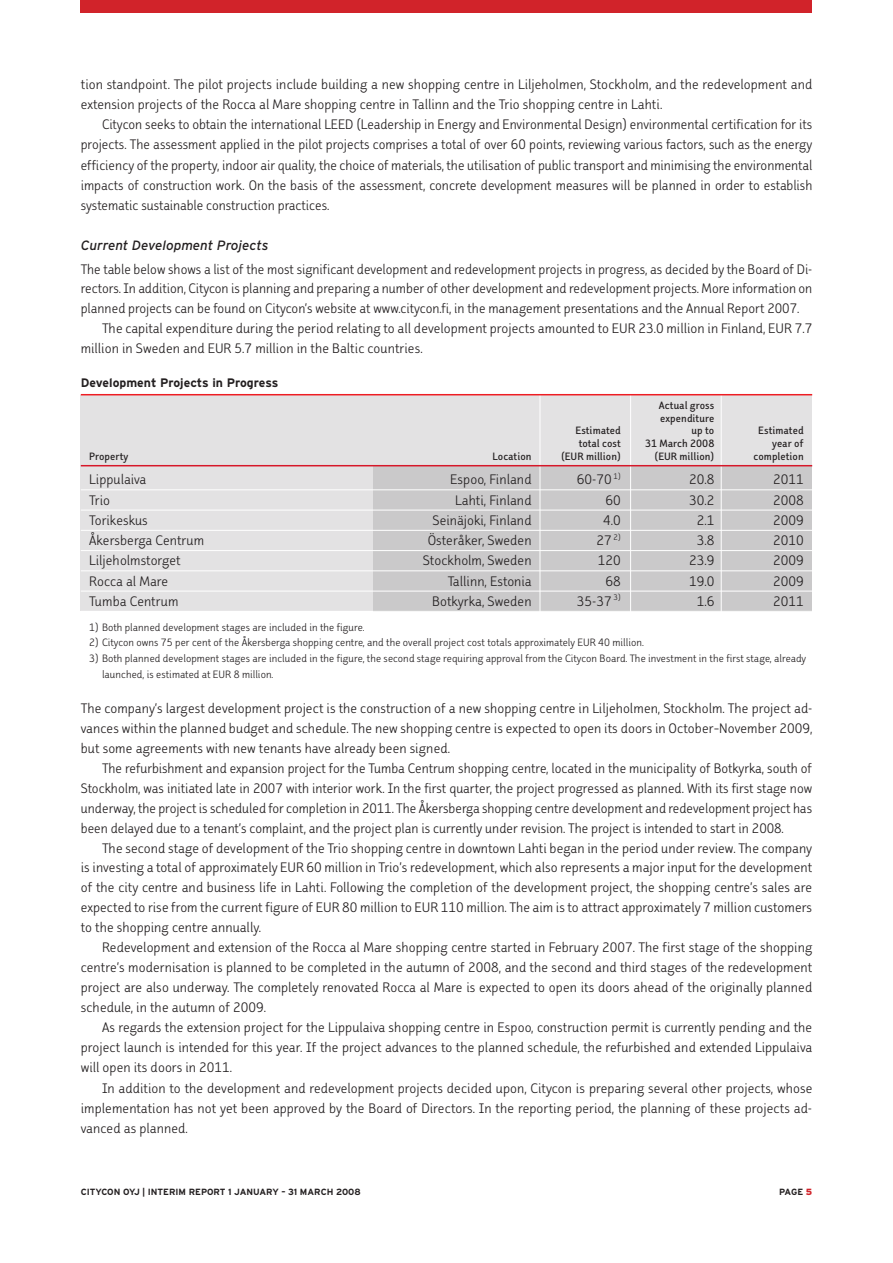
<style>
.page{position:relative;width:893px;height:1263px;background:#fff}
.page>*{position:absolute;margin:0;border:0;box-sizing:border-box;transform-origin:0 0}
.t1{font:16.5px/20px "Faceplate Sans A Gauge";color:#231f20;text-align:justify}
.t2{font:italic 13.5px "Interstate";color:#231f20}
.t3{font:12.75px/15.8px "Faceplate Sans A Gauge";color:#231f20}
.t4{font:12.75px/12.8px "Faceplate Sans C Gauge";color:#231f20}
.t5{font:700 12.3px "Interstate";color:#231f20}
.t6{font:700 9px "Interstate";color:#231f20}
.s1{font-weight:900;color:#d1232a}
</style>
<div class="page">
<div style="left:81px;top:0;width:731px;height:13px;background:#d1232a"></div>
<div style="left:81px;top:396px;width:731px;height:215px;background:#e3e2e3"></div>
<div style="left:373px;top:466px;width:439px;height:145px;background:#cac9ca"></div>
<hr style="left:540px;top:372px;width:1px;height:243px;background:#fff">
<hr style="left:630px;top:374px;width:1px;height:240px;background:#fff">
<hr style="left:721px;top:365px;width:1px;height:257px;background:#fff">
<hr style="left:81px;top:394px;width:731px;height:1px;background:#ee1d23">
<hr style="left:81px;top:465px;width:731px;height:1px;background:#d71729">
<hr style="left:81px;top:489px;width:731px;height:1px;background:#fff">
<hr style="left:81px;top:510px;width:731px;height:1px;background:#fff">
<hr style="left:81px;top:530px;width:731px;height:1px;background:#fff">
<hr style="left:81px;top:550px;width:731px;height:1px;background:#fff">
<hr style="left:81px;top:570px;width:731px;height:1px;background:#fff">
<hr style="left:81px;top:591px;width:731px;height:1px;background:#fff">
<p class="t1" style="left:81px;top:75px;width:733px;line-height:19.5px">tion standpoint. The pilot projects include building a new shopping centre in Liljeholmen, Stockholm, and the redevelopment and extension projects of the Rocca al Mare shopping centre in Tallinn and the Trio shopping centre in Lahti.</p>
<p class="t1" style="left:81px;top:114px;width:733px;text-indent:21px">Citycon seeks to obtain the international LEED (Leadership in Energy and Environmental Design) environmental certification for its projects. The assessment applied in the pilot projects comprises a total of over 60 points, reviewing various factors, such as the energy efficiency of the property, indoor air quality, the choice of materials, the utilisation of public transport and minimising the environmental impacts of construction work. On the basis of the assessment, concrete development measures will be planned in order to establish systematic sustainable construction practices.</p>
<p class="t2" style="left:81px;top:237px;width:189px">Current Development Projects</p>
<p class="t1" style="left:81px;top:259px;width:733px">The table below shows a list of the most significant development and redevelopment projects in progress, as decided by the Board of Di-</p>
<p class="t1" style="left:81px;top:278px;width:733px">rectors. In addition, Citycon is planning and preparing a number of other development and redevelopment projects. More information on</p>
<p class="t1" style="left:81px;top:298px;width:720px">planned projects can be found on Citycon’s website at www.citycon.fi, in the management presentations and the Annual Report 2007.</p>
<p class="t1" style="left:102px;top:318px;width:712px">The capital expenditure during the period relating to all development projects amounted to EUR 23.0 million in Finland, EUR 7.7</p>
<p class="t1" style="left:81px;top:338px;width:343px">million in Sweden and EUR 5.7 million in the Baltic countries.</p>
<p class="t5" style="left:81px;top:376px;width:199px">Development Projects in Progress</p>
<p class="t4" style="left:659px;top:399px;width:57px">Actual gross expenditure</p>
<p class="t4" style="left:575px;top:424px;width:47px">Estimated</p>
<p class="t4" style="left:692px;top:424px;width:24px">up to</p>
<p class="t4" style="left:758px;top:424px;width:47px">Estimated</p>
<p class="t4" style="left:579px;top:437px;width:44px">total cost</p>
<p class="t4" style="left:645px;top:437px;width:71px">31 March 2008</p>
<p class="t4" style="left:772px;top:437px;width:33px">year of</p>
<p class="t4" style="left:89px;top:450px;width:41px">Property</p>
<p class="t4" style="left:492px;top:450px;width:41px">Location</p>
<p class="t4" style="left:561px;top:450px;width:61px">(EUR million)</p>
<p class="t4" style="left:655px;top:450px;width:61px">(EUR million)</p>
<p class="t4" style="left:754px;top:450px;width:52px">completion</p>
<p class="t1" style="left:89px;top:470px;width:59px">Lippulaiva</p>
<p class="t1" style="left:450px;top:470px;width:83px">Espoo, Finland</p>
<p class="t1" style="left:577px;top:470px;width:45px">60-70 <sup>1)</sup></p>
<p class="t1" style="left:689px;top:470px;width:27px">20.8</p>
<p class="t1" style="left:773px;top:470px;width:32px">2011</p>
<p class="t1" style="left:89px;top:490px;width:22px">Trio</p>
<p class="t1" style="left:455px;top:490px;width:78px">Lahti, Finland</p>
<p class="t1" style="left:605px;top:490px;width:17px">60</p>
<p class="t1" style="left:689px;top:490px;width:27px">30.2</p>
<p class="t1" style="left:773px;top:490px;width:32px">2008</p>
<p class="t1" style="left:89px;top:510px;width:60px">Torikeskus</p>
<p class="t1" style="left:432px;top:510px;width:101px">Seinäjoki, Finland</p>
<p class="t1" style="left:603px;top:510px;width:19px">4.0</p>
<p class="t1" style="left:697px;top:510px;width:19px">2.1</p>
<p class="t1" style="left:773px;top:510px;width:32px">2009</p>
<p class="t1" style="left:89px;top:530px;width:116px">Åkersberga Centrum</p>
<p class="t1" style="left:428px;top:530px;width:105px">Österåker, Sweden</p>
<p class="t1" style="left:596px;top:530px;width:26px">27 <sup>2)</sup></p>
<p class="t1" style="left:697px;top:530px;width:19px">3.8</p>
<p class="t1" style="left:773px;top:530px;width:32px">2010</p>
<p class="t1" style="left:89px;top:551px;width:93px">Liljeholmstorget</p>
<p class="t1" style="left:423px;top:551px;width:110px">Stockholm, Sweden</p>
<p class="t1" style="left:598px;top:551px;width:24px">120</p>
<p class="t1" style="left:689px;top:551px;width:27px">23.9</p>
<p class="t1" style="left:773px;top:551px;width:32px">2009</p>
<p class="t1" style="left:89px;top:571px;width:80px">Rocca al Mare</p>
<p class="t1" style="left:448px;top:571px;width:85px">Tallinn, Estonia</p>
<p class="t1" style="left:605px;top:571px;width:17px">68</p>
<p class="t1" style="left:689px;top:571px;width:27px">19.0</p>
<p class="t1" style="left:773px;top:571px;width:32px">2009</p>
<p class="t1" style="left:89px;top:591px;width:91px">Tumba Centrum</p>
<p class="t1" style="left:432px;top:591px;width:101px">Botkyrka, Sweden</p>
<p class="t1" style="left:577px;top:591px;width:45px">35-37 <sup>3)</sup></p>
<p class="t1" style="left:697px;top:591px;width:19px">1.6</p>
<p class="t1" style="left:773px;top:591px;width:32px">2011</p>
<p class="t3" style="left:89px;top:619px;width:277px">1) Both planned development stages are included in the figure.</p>
<p class="t3" style="left:89px;top:635px;width:556px">2) Citycon owns 75 per cent of the Åkersberga shopping centre, and the overall project cost totals approximately EUR 40 million.</p>
<p class="t3" style="left:102px;top:651px;width:706px;text-indent:-13px">3) Both planned development stages are included in the figure, the second stage requiring approval from the Citycon Board. The investment in the first stage, already launched, is estimated at EUR 8 million.</p>
<p class="t1" style="left:81px;top:698px;width:733px">The company’s largest development project is the construction of a new shopping centre in Liljeholmen, Stockholm. The project ad&shy;vances within the planned budget and schedule. The new shopping centre is expected to open its doors in October–November 2009, but some agreements with new tenants have already been signed.</p>
<p class="t1" style="left:81px;top:758px;width:733px;text-indent:21px">The refurbishment and expansion project for the Tumba Centrum shopping centre, located in the municipality of Botkyrka, south of Stockholm, was initiated late in 2007 with interior work. In the first quarter, the project progressed as planned. With its first stage now underway, the project is scheduled for completion in 2011. The Åkersberga shopping centre development and redevelopment project has been delayed due to a tenant’s complaint, and the project plan is currently under revision. The project is intended to start in 2008.</p>
<p class="t1" style="left:81px;top:838px;width:733px;text-indent:21px">The second stage of development of the Trio shopping centre in downtown Lahti began in the period under review. The company is investing a total of approximately EUR 60 million in Trio’s redevelopment, which also represents a major input for the development of the city centre and business life in Lahti. Following the completion of the development project, the shopping centre’s sales are expected to rise from the current figure of EUR 80 million to EUR 110 million. The aim is to attract approximately 7 million customers to the shopping centre annually.</p>
<p class="t1" style="left:81px;top:937px;width:733px;text-indent:21px">Redevelopment and extension of the Rocca al Mare shopping centre started in February 2007. The first stage of the shopping centre’s modernisation is planned to be completed in the autumn of 2008, and the second and third stages of the redevelopment project are also underway. The completely renovated Rocca al Mare is expected to open its doors ahead of the originally planned schedule, in the autumn of 2009.</p>
<p class="t1" style="left:81px;top:1017px;width:733px;text-indent:21px">As regards the extension project for the Lippulaiva shopping centre in Espoo, construction permit is currently pending and the project launch is intended for this year. If the project advances to the planned schedule, the refurbished and extended Lippulaiva will open its doors in 2011.</p>
<p class="t1" style="left:81px;top:1078px;width:733px;text-indent:21px">In addition to the development and redevelopment projects decided upon, Citycon is preparing several other projects, whose implementation has not yet been approved by the Board of Directors. In the reporting period, the planning of these projects ad&shy;vanced as planned.</p>
<p class="t6" style="left:81px;top:1186px;width:281px">CITYCON OYJ | INTERIM REPORT 1 JANUARY – 31 MARCH 2008</p>
<p class="t6" style="left:779px;top:1186px;width:35px">PAGE <span class="s1">5</span></p>
</div>
